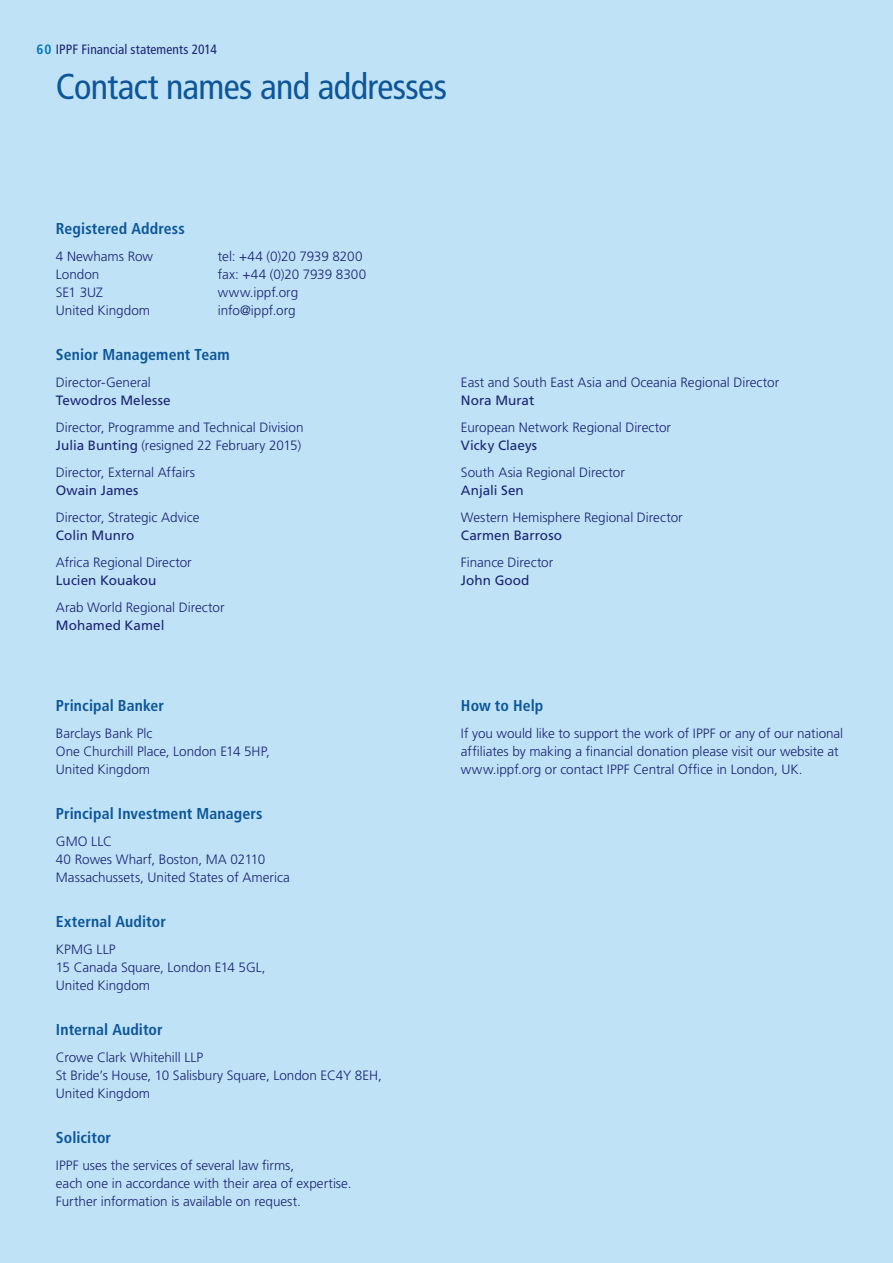
<style>
.page{position:relative;width:893px;height:1263px;background:#c0e2f6}
.page>*{position:absolute;margin:0;border:0;box-sizing:border-box;transform-origin:0 0}
.t1{font:condensed 36px "Frutiger LT Std";letter-spacing:-.02em;color:#0c5699}
.t2{font:700 condensed 15.75px "Frutiger LT Std";letter-spacing:.005em;color:#0c5699}
.t3{font:300 13.5px/18px "Frutiger LT Std";color:#192575}
.t4{font:13.5px "Frutiger LT Std";color:#192575}
.t5{font:condensed 13.5px "Frutiger LT Std";letter-spacing:.005em;color:#192575}
.s1{font-weight:700;color:#0078b8}
.s2{font-weight:400}
</style>
<div class="page">
<p class="t5" style="left:36px;top:41px;width:182px"><span class="s1">60</span> IPPF Financial statements 2014</p>
<h1 class="t1" style="left:56px;top:66px;width:393px">Contact names and addresses</h1>
<p class="t2" style="left:56px;top:219px;width:130px">Registered Address</p>
<p class="t3" style="left:56px;top:248px;width:99px">4 Newhams Row</p>
<p class="t3" style="left:218px;top:248px;width:146px">tel: +44 (0)20 7939 8200</p>
<p class="t3" style="left:56px;top:266px;width:45px">London</p>
<p class="t3" style="left:218px;top:266px;width:150px">fax: +44 (0)20 7939 8300</p>
<p class="t3" style="left:56px;top:284px;width:49px">SE1 3UZ</p>
<p class="t3" style="left:218px;top:284px;width:82px">www.ippf.org</p>
<p class="t3" style="left:56px;top:302px;width:96px">United Kingdom</p>
<p class="t3" style="left:218px;top:302px;width:79px">info@ippf.org</p>
<p class="t2" style="left:56px;top:345px;width:175px">Senior Management Team</p>
<p class="t3" style="left:56px;top:374px;width:96px">Director-General</p>
<p class="t4" style="left:56px;top:392px;width:116px">Tewodros Melesse</p>
<p class="t3" style="left:56px;top:419px;width:249px">Director, Programme and Technical Division<br><span class="s2">Julia Bunting</span> (resigned 22 February 2015)</p>
<p class="t3" style="left:56px;top:464px;width:141px">Director, External Affairs</p>
<p class="t4" style="left:56px;top:482px;width:84px">Owain James</p>
<p class="t3" style="left:56px;top:509px;width:145px">Director, Strategic Advice</p>
<p class="t4" style="left:56px;top:527px;width:80px">Colin Munro</p>
<p class="t3" style="left:56px;top:554px;width:137px">Africa Regional Director</p>
<p class="t4" style="left:56px;top:572px;width:102px">Lucien Kouakou</p>
<p class="t3" style="left:56px;top:599px;width:170px">Arab World Regional Director</p>
<p class="t4" style="left:56px;top:617px;width:110px">Mohamed Kamel</p>
<p class="t2" style="left:56px;top:696px;width:110px">Principal Banker</p>
<p class="t3" style="left:56px;top:725px;width:215px">Barclays Bank Plc<br>One Churchill Place, London E14 5HP,<br>United Kingdom</p>
<p class="t2" style="left:56px;top:804px;width:208px">Principal Investment Managers</p>
<p class="t3" style="left:56px;top:833px;width:235px">GMO LLC<br>40 Rowes Wharf, Boston, MA 02110<br>Massachussets, United States of America</p>
<p class="t2" style="left:56px;top:912px;width:112px">External Auditor</p>
<p class="t3" style="left:56px;top:941px;width:211px">KPMG LLP<br>15 Canada Square, London E14 5GL,<br>United Kingdom</p>
<p class="t2" style="left:56px;top:1020px;width:108px">Internal Auditor</p>
<p class="t3" style="left:56px;top:1049px;width:328px">Crowe Clark Whitehill LLP<br>St Bride’s House, 10 Salisbury Square, London EC4Y 8EH,<br>United Kingdom</p>
<p class="t2" style="left:56px;top:1128px;width:57px">Solicitor</p>
<p class="t3" style="left:56px;top:1157px;width:297px">IPPF uses the services of several law firms,<br>each one in accordance with their area of expertise.<br>Further information is available on request.</p>
<p class="t3" style="left:461px;top:374px;width:320px">East and South East Asia and Oceania Regional Director</p>
<p class="t4" style="left:461px;top:392px;width:75px">Nora Murat</p>
<p class="t3" style="left:461px;top:419px;width:212px">European Network Regional Director</p>
<p class="t4" style="left:461px;top:437px;width:78px">Vicky Claeys</p>
<p class="t3" style="left:461px;top:464px;width:165px">South Asia Regional Director</p>
<p class="t4" style="left:461px;top:482px;width:64px">Anjali Sen</p>
<p class="t3" style="left:461px;top:508px;width:223px">Western Hemisphere Regional Director</p>
<p class="t4" style="left:461px;top:527px;width:102px">Carmen Barroso</p>
<p class="t3" style="left:461px;top:553px;width:94px">Finance Director</p>
<p class="t4" style="left:461px;top:572px;width:70px">John Good</p>
<p class="t2" style="left:461px;top:696px;width:84px">How to Help</p>
<p class="t3" style="left:461px;top:725px;width:384px">If you would like to support the work of IPPF or any of our national affiliates by making a financial donation please visit our website at www.ippf.org or contact IPPF Central Office in London, UK.</p>
</div>
